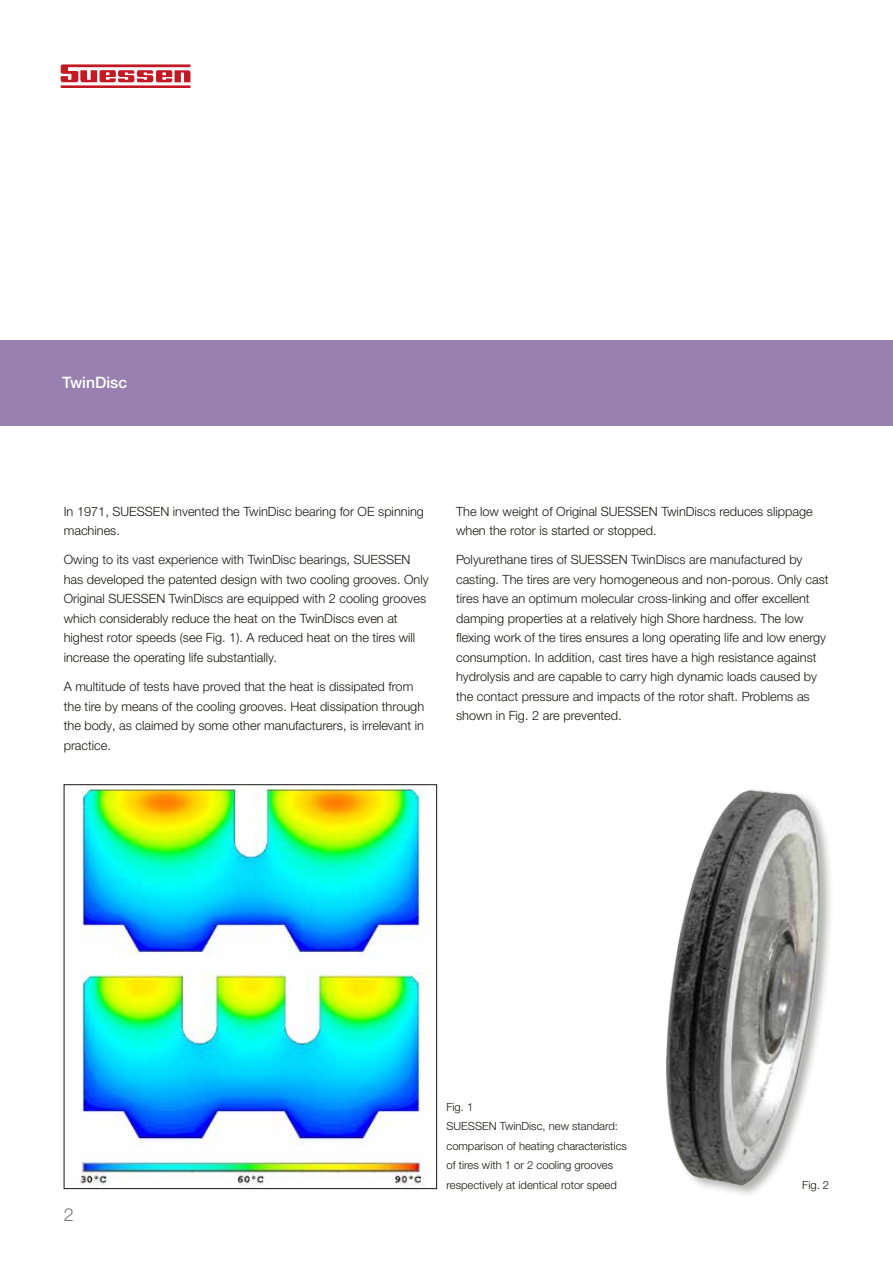
<style>
.page{position:relative;width:893px;height:1263px;background:#fff}
.page>*{position:absolute;margin:0;border:0;box-sizing:border-box;transform-origin:0 0}
.t1{font:300 18px "Helvetica Neue LTW1 G";color:#777}
.t2{font:500 15.75px "Helvetica Neue LTW1 G";color:#fff}
.t3{font:300 12.75px/19.5px "Helvetica Neue LTW1 G";color:#181715}
.t4{font:300 11.25px/19.5px "Helvetica Neue LTW1 G";color:#181715}
</style>
<div class="page">
<svg style="left:61px;top:64px;width:130px;height:24px"></svg>
<div style="left:0;top:340px;width:893px;height:85px;background:#9880b0"></div>
<div style="left:665px;top:787px;width:170px;height:411px;background:#181715;opacity:.34"></div>
<img style="left:666px;top:787px;width:156px;height:399px">
<img style="left:79px;top:786px;width:348px;height:401px">
<div style="left:64px;top:784px;width:373px;height:405px;border:1px solid #181715"></div>
<p class="t2" style="left:62px;top:373px;width:67px">TwinDisc</p>
<p class="t3" style="left:64px;top:501px;width:362px">In 1971, SUESSEN invented the TwinDisc bearing for OE spinning machines.</p>
<p class="t3" style="left:64px;top:550px;width:366px">Owing to its vast experience with TwinDisc bearings, SUESSEN has developed the patented design with two cooling grooves. Only Original SUESSEN TwinDiscs are equipped with 2 cooling grooves which considerably reduce the heat on the TwinDiscs even at highest rotor speeds (see Fig. 1). A reduced heat on the tires will increase the operating life substantially.</p>
<p class="t3" style="left:64px;top:677px;width:362px">A multitude of tests have proved that the heat is dissipated from the tire by means of the cooling grooves. Heat dissipation through the body, as claimed by some other manufacturers, is irrelevant in practice.</p>
<p class="t3" style="left:456px;top:501px;width:358px">The low weight of Original SUESSEN TwinDiscs reduces slippage when the rotor is started or stopped.</p>
<p class="t3" style="left:456px;top:550px;width:374px">Polyurethane tires of SUESSEN TwinDiscs are manufactured by casting. The tires are very homogeneous and non-porous. Only cast tires have an optimum molecular cross-linking and offer excellent damping properties at a relatively high Shore hardness. The low flexing work of the tires ensures a long operating life and low energy consumption. In addition, cast tires have a high resistance against hydrolysis and are capable to carry high dynamic loads caused by the contact pressure and impacts of the rotor shaft. Problems as shown in Fig. 2 are prevented.</p>
<h1 class="t1" style="left:64px;top:1203px;width:12px">2</h1>
<p class="t4" style="left:446px;top:1097px;width:182px">Fig. 1<br>SUESSEN TwinDisc, new standard: comparison of heating characteristics of tires with 1 or 2 cooling grooves respectively at identical rotor speed</p>
<p class="t4" style="left:802px;top:1175px;width:28px">Fig. 2</p>
</div>
